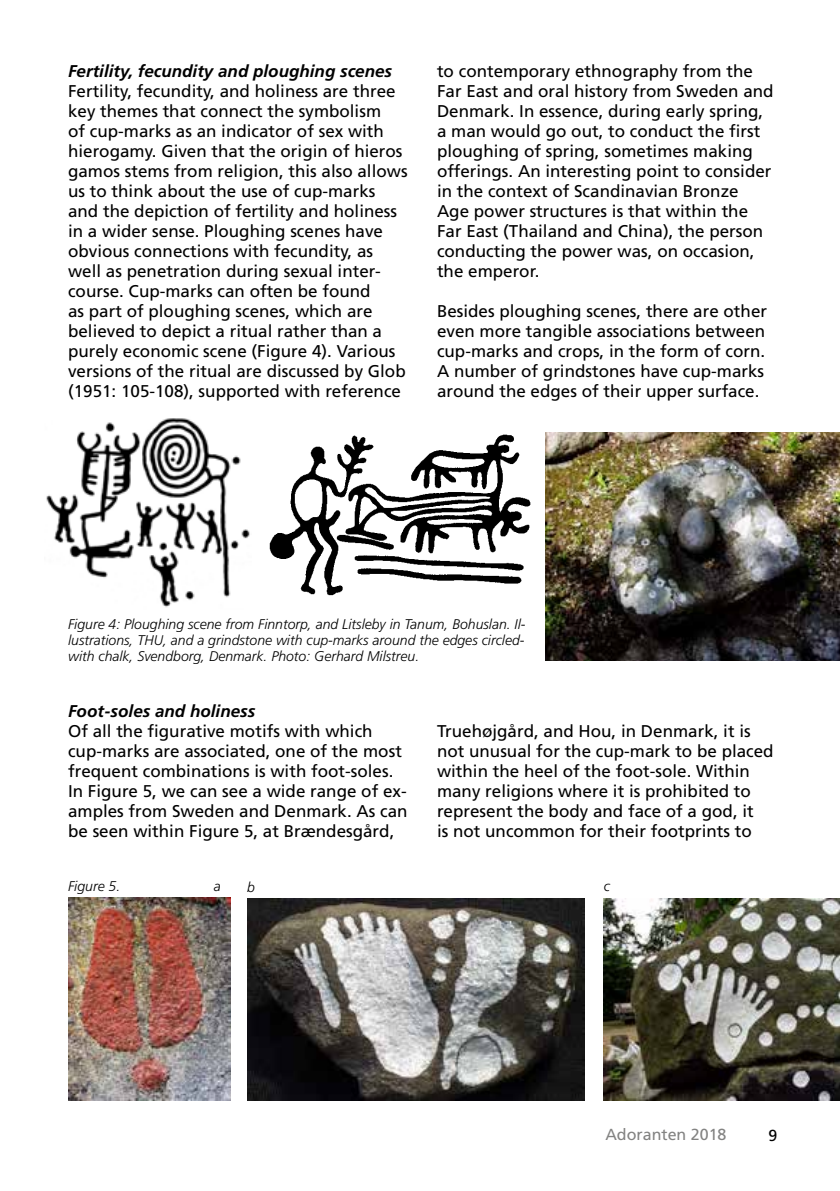
<style>
.page{position:relative;width:840px;height:1191px;background:#fff}
.page>*{position:absolute;margin:0;border:0;box-sizing:border-box;transform-origin:0 0}
.t1{font:17px/20px "Frutiger";color:#000}
.t2{font:italic 700 17px "Frutiger";color:#000}
.t3{font:16px "Frutiger";color:#838382}
.t4{font:16px "Frutiger";color:#000}
.t5{font:italic 300 14px/16px "Frutiger";color:#000;text-align:justify}
</style>
<div class="page">
<img style="left:269px;top:434px;width:262px;height:162px">
<img style="left:46px;top:418px;width:204px;height:190px">
<img style="left:545px;top:432px;width:294px;height:228px">
<img style="left:68px;top:897px;width:162px;height:203px">
<img style="left:603px;top:898px;width:236px;height:202px">
<img style="left:247px;top:898px;width:336px;height:202px">
<p class="t2" style="left:68px;top:61px;width:325px">Fertility, fecundity and ploughing scenes</p>
<p class="t1" style="left:68px;top:81px;width:341px">Fertility, fecundity, and holiness are three key themes that connect the symbolism<br>of cup-marks as an indicator of sex with hierogamy. Given that the origin of hieros gamos stems from religion, this also allows us to think about the use of cup-marks and the depiction of fertility and holiness in a wider sense. Ploughing scenes have obvious connections with fecundity, as well as penetration during sexual inter&shy;course. Cup-marks can often be found<br>as part of ploughing scenes, which are believed to depict a ritual rather than a purely economic scene (Figure 4). Various versions of the ritual are discussed by Glob (1951: 105-108), supported with reference</p>
<p class="t1" style="left:437px;top:61px;width:338px">to contemporary ethnography from the Far East and oral history from Sweden and Denmark. In essence, during early spring, a man would go out, to conduct the first ploughing of spring, sometimes making offerings. An interesting point to consider in the context of Scandinavian Bronze Age power structures is that within the Far East (Thailand and China), the person conducting the power was, on occasion, the emperor.</p>
<p class="t1" style="left:437px;top:301px;width:331px">Besides ploughing scenes, there are other even more tangible associations between cup-marks and crops, in the form of corn.<br>A number of grindstones have cup-marks around the edges of their upper surface.</p>
<p class="t5" style="left:68px;top:616px;width:458px">Figure 4: Ploughing scene from Finntorp, and Litsleby in Tanum, Bohuslan. Il&shy;lustrations, THU, and a grindstone with cup-marks around the edges circled&shy;with chalk, Svendborg, Denmark. Photo: Gerhard Milstreu.</p>
<p class="t2" style="left:68px;top:701px;width:188px">Foot-soles and holiness</p>
<p class="t1" style="left:68px;top:721px;width:341px">Of all the figurative motifs with which cup-marks are associated, one of the most frequent combinations is with foot-soles.<br>In Figure 5, we can see a wide range of ex&shy;amples from Sweden and Denmark. As can be seen within Figure 5, at Brændesgård,</p>
<p class="t1" style="left:437px;top:721px;width:338px">Truehøjgård, and Hou, in Denmark, it is not unusual for the cup-mark to be placed within the heel of the foot-sole. Within many religions where it is prohibited to represent the body and face of a god, it<br>is not uncommon for their footprints to</p>
<p class="t5" style="left:68px;top:878px;width:54px">Figure 5.</p>
<p class="t5" style="left:214px;top:878px;width:8px">a</p>
<p class="t5" style="left:247px;top:879px;width:9px">b</p>
<p class="t5" style="left:603px;top:878px;width:8px">c</p>
<p class="t3" style="left:605px;top:1124px;width:122px">Adoranten 2018</p>
<p class="t4" style="left:768px;top:1125px;width:10px">9</p>
</div>
